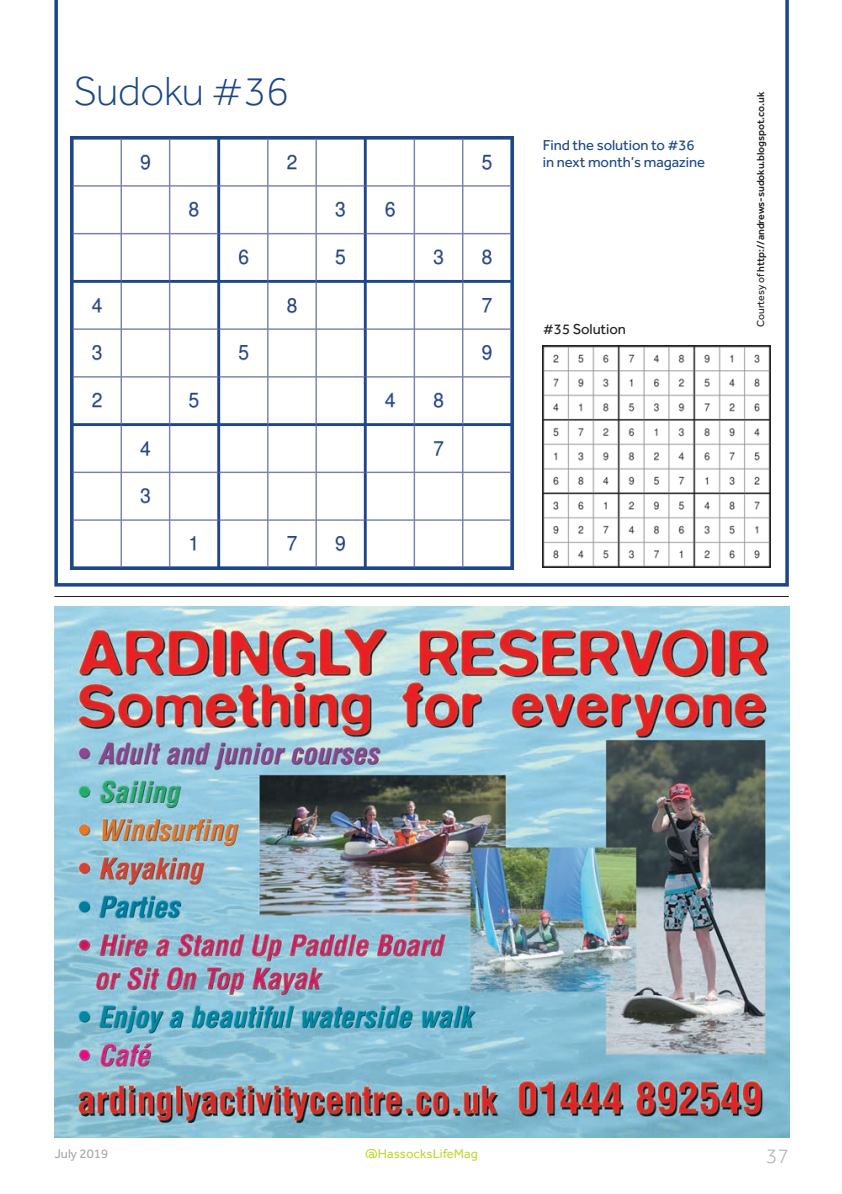
<style>
.page{position:relative;width:842px;height:1194px;background:#fff}
.page>*{position:absolute;margin:0;border:0;box-sizing:border-box;transform-origin:0 0}
.t1{font:300 42px "Effra";letter-spacing:-.005em;color:#1b4788}
.t2{font:300 21px "Effra";color:#a8a9ad}
.t3{font:14.88px/17.5px "Effra";letter-spacing:-.005em;color:#1b4788}
.t4{font:14.88px "Effra";letter-spacing:-.005em;color:#231f20}
.t5{font:13.12px "Effra";color:#c1d72f}
.t6{font:13.12px "Effra";color:#a8a9ad}
.t7{font:500 10.5px "Effra";letter-spacing:-.005em;color:#231f20}
.s1{font-weight:400}
</style>
<div class="page">
<hr style="left:54px;top:596px;width:735px;height:1px;background:#231f20">
<img style="left:55px;top:606px;width:734px;height:531px">
<svg style="left:54px;top:0;width:735px;height:586px"></svg>
<img style="left:70px;top:136px;width:444px;height:433px">
<img style="left:543px;top:345px;width:227px;height:222px">
<h1 class="t1" style="left:74px;top:67px;width:217px">Sudoku #36</h1>
<h3 class="t3" style="left:543px;top:136px;width:164px">Find the solution to #36 in next month’s magazine</h3>
<h3 class="t4" style="left:543px;top:320px;width:85px">#35 Solution</h3>
<p class="t7" style="left:754px;top:327px;width:236px;rotate:-90deg"><span class="s1">Courtesy of</span> http://andrews-sudoku.blogspot.co.uk</p>
<p class="t6" style="left:54px;top:1145px;width:55px">July 2019</p>
<p class="t5" style="left:365px;top:1145px;width:114px">@HassocksLifeMag</p>
<h2 class="t2" style="left:766px;top:1144px;width:24px">37</h2>
</div>
